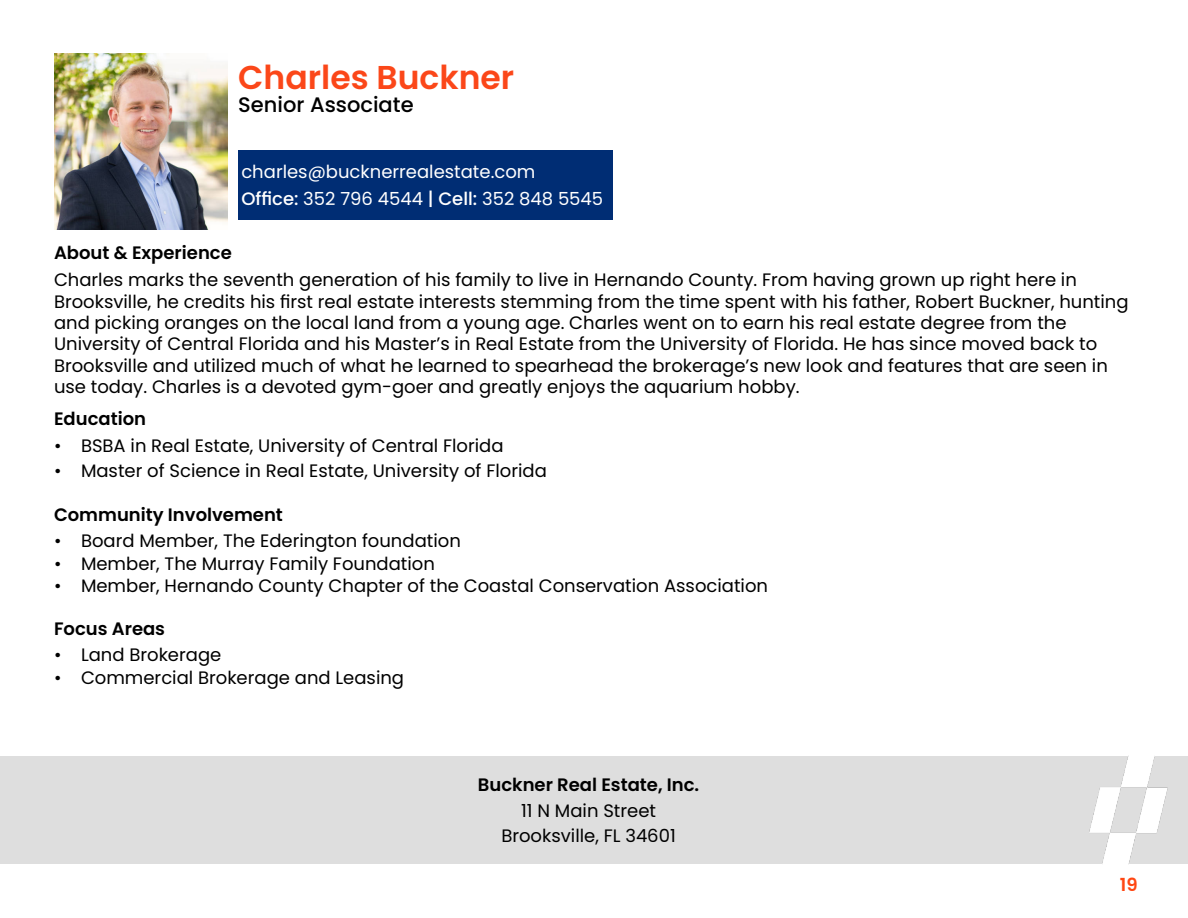
<style>
.page{position:relative;width:1188px;height:918px;background:#fff}
.page>*{position:absolute;margin:0;border:0;box-sizing:border-box;transform-origin:0 0}
.t1{font:600 33px "Poppins";color:#fb4719}
.t2{font:500 21px "Poppins";color:#000}
.t3{font:18px/21.3px "Poppins";color:#000;text-align:center}
.t4{font:600 18px "Poppins";color:#000}
.t5{font:18px/27.3px "Poppins";color:#fff}
.t6{font:600 18px "Poppins";color:#ff4713}
.s1{font-weight:500}
</style>
<div class="page">
<div style="left:0;top:756px;width:1188px;height:108px;background:#dedede"></div>
<img style="left:1090px;top:756px;width:78px;height:108px">
<img style="left:54px;top:54px;width:174px;height:176px">
<div style="left:238px;top:150px;width:375px;height:70px;background:#002d74"></div>
<h1 class="t1" style="left:238px;top:55px;width:277px">Charles Buckner</h1>
<p class="t2" style="left:238px;top:90px;width:177px">Senior Associate</p>
<p class="t5" style="left:241px;top:158px;width:363px">charles@bucknerrealestate.com<br><span class="s1">Office:</span> 352 796 4544 <span class="s1">| Cell:</span> 352 848 5545</p>
<p class="t4" style="left:54px;top:240px;width:179px">About &amp; Experience</p>
<p class="t3" style="left:54px;top:269px;width:1076px;text-align:left">Charles marks the seventh generation of his family to live in Hernando County. From having grown up right here in Brooksville, he credits his first real estate interests stemming from the time spent with his father, Robert Buckner, hunting and picking oranges on the local land from a young age. Charles went on to earn his real estate degree from the University of Central Florida and his Master’s in Real Estate from the University of Florida. He has since moved back to Brooksville and utilized much of what he learned to spearhead the brokerage’s new look and features that are seen in use today. Charles is a devoted gym-goer and greatly enjoys the aquarium hobby.</p>
<p class="t4" style="left:54px;top:406px;width:94px">Education</p>
<p class="t3" style="left:54px;top:435px;width:451px">• BSBA in Real Estate, University of Central Florida</p>
<p class="t3" style="left:54px;top:460px;width:494px">• Master of Science in Real Estate, University of Florida</p>
<p class="t4" style="left:54px;top:502px;width:230px">Community Involvement</p>
<p class="t3" style="left:54px;top:530px;width:408px">• Board Member, The Ederington foundation</p>
<p class="t3" style="left:54px;top:553px;width:382px">• Member, The Murray Family Foundation</p>
<p class="t3" style="left:54px;top:575px;width:716px">• Member, Hernando County Chapter of the Coastal Conservation Association</p>
<p class="t4" style="left:54px;top:616px;width:113px">Focus Areas</p>
<p class="t3" style="left:54px;top:644px;width:169px">• Land Brokerage</p>
<p class="t3" style="left:54px;top:667px;width:352px">• Commercial Brokerage and Leasing</p>
<p class="t4" style="left:478px;top:772px;width:223px">Buckner Real Estate, Inc.</p>
<p class="t3" style="left:501px;top:798px;width:176px;line-height:25.5px">11 N Main Street<br>Brooksville, FL 34601</p>
<p class="t6" style="left:1120px;top:872px;width:19px">19</p>
</div>
